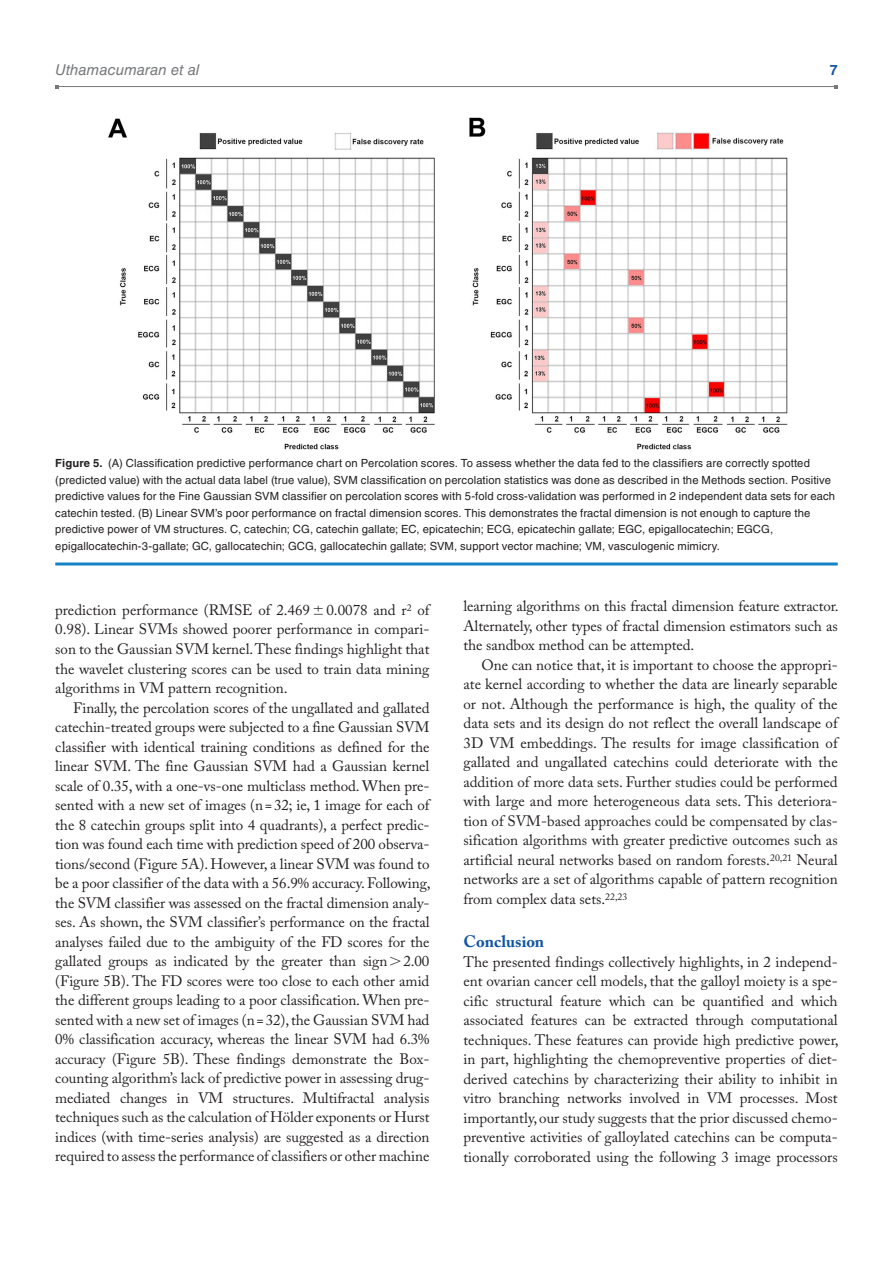
<style>
.page{position:relative;width:893px;height:1263px;background:#fff}
.page>*{position:absolute;margin:0;border:0;box-sizing:border-box;transform-origin:0 0}
.t1{font:700 16.5px "Adobe Caslon Pro";color:#1055a4}
.t2{font:15px/19.5px "Adobe Caslon Pro";color:#231f20;text-align:justify}
.t3{font:italic 15px "Helvetica LT Std";color:#76787b}
.t4{font:700 14.25px "Helvetica LT Std";color:#1055a4}
.t5{font:11.25px/16.5px "Helvetica LT Std";letter-spacing:.01em;color:#231f20}
.s1{font-weight:700}
</style>
<div class="page">
<hr style="left:57px;top:86px;width:779px;height:1px;background:#76787b">
<hr style="left:55px;top:562px;width:783px;height:3px;background:#1582c5">
<img style="left:108px;top:117px;width:680px;height:333px">
<p class="t3" style="left:55px;top:61px;width:146px">Uthamacumaran et al</p>
<p class="t4" style="left:830px;top:61px;width:9px">7</p>
<p class="t5" style="left:55px;top:455px;width:781px"><span class="s1">Figure 5.</span> (A) Classification predictive performance chart on Percolation scores. To assess whether the data fed to the classifiers are correctly spotted (predicted value) with the actual data label (true value), SVM classification on percolation statistics was done as described in the Methods section. Positive predictive values for the Fine Gaussian SVM classifier on percolation scores with 5-fold cross-validation was performed in 2 independent data sets for each catechin tested. (B) Linear SVM’s poor performance on fractal dimension scores. This demonstrates the fractal dimension is not enough to capture the predictive power of VM structures. C, catechin; CG, catechin gallate; EC, epicatechin; ECG, epicatechin gallate; EGC, epigallocatechin; EGCG, epigallocatechin-3-gallate; GC, gallocatechin; GCG, gallocatechin gallate; SVM, support vector machine; VM, vasculogenic mimicry.</p>
<p class="t2" style="left:55px;top:600px;width:376px">prediction performance (RMSE of 2.469 0.0078 and r<sup>2</sup> of 0.98). Linear SVMs showed poorer performance in compari&shy;son to the Gaussian SVM kernel. These findings highlight that the wavelet clustering scores can be used to train data mining algorithms in VM pattern recognition.</p>
<p class="t2" style="left:55px;top:697px;width:377px;text-indent:18px">Finally, the percolation scores of the ungallated and gallated catechin-treated groups were subjected to a fine Gaussian SVM classifier with identical training conditions as defined for the linear SVM. The fine Gaussian SVM had a Gaussian kernel scale of 0.35, with a one-vs-one multiclass method. When pre&shy;sented with a new set of images (n=32; ie, 1 image for each of the 8 catechin groups split into 4 quadrants), a perfect predic&shy;tion was found each time with prediction speed of 200 observa&shy;tions/second (Figure 5A). However, a linear SVM was found to be a poor classifier of the data with a 56.9% accuracy. Following, the SVM classifier was assessed on the fractal dimension analy&shy;ses. As shown, the SVM classifier’s performance on the fractal analyses failed due to the ambiguity of the FD scores for the gallated groups as indicated by the greater than sign 2.00 (Figure 5B). The FD scores were too close to each other amid the different groups leading to a poor classification. When pre&shy;sented with a new set of images (n=32), the Gaussian SVM had 0% classification accuracy, whereas the linear SVM had 6.3% accuracy (Figure 5B). These findings demonstrate the Box&shy;counting algorithm’s lack of predictive power in assessing drug&shy;mediated changes in VM structures. Multifractal analysis techniques such as the calculation of Hölder exponents or Hurst indices (with time-series analysis) are suggested as a direction required to assess the performance of classifiers or other machine</p>
<p class="t2" style="left:463px;top:596px;width:377px">learning algorithms on this fractal dimension feature extractor.<br>Alternately, other types of fractal dimension estimators such as the sandbox method can be attempted.</p>
<p class="t2" style="left:463px;top:655px;width:376px;text-indent:18px">One can notice that, it is important to choose the appropri&shy;ate kernel according to whether the data are linearly separable or not. Although the performance is high, the quality of the data sets and its design do not reflect the overall landscape of 3D VM embeddings. The results for image classification of gallated and ungallated catechins could deteriorate with the addition of more data sets. Further studies could be performed with large and more heterogeneous data sets. This deteriora&shy;tion of SVM-based approaches could be compensated by clas&shy;sification algorithms with greater predictive outcomes such as artificial neural networks based on random forests.<sup>20,21</sup> Neural networks are a set of algorithms capable of pattern recognition from complex data sets.<sup>22,23</sup></p>
<p class="t1" style="left:463px;top:932px;width:82px">Conclusion</p>
<p class="t2" style="left:463px;top:952px;width:377px">The presented findings collectively highlights, in 2 independ&shy;ent ovarian cancer cell models, that the galloyl moiety is a spe&shy;cific structural feature which can be quantified and which associated features can be extracted through computational techniques. These features can provide high predictive power, in part, highlighting the chemopreventive properties of diet&shy;derived catechins by characterizing their ability to inhibit in vitro branching networks involved in VM processes. Most importantly, our study suggests that the prior discussed chemo&shy;preventive activities of galloylated catechins can be computa&shy;tionally corroborated using the following 3 image processors</p>
</div>
